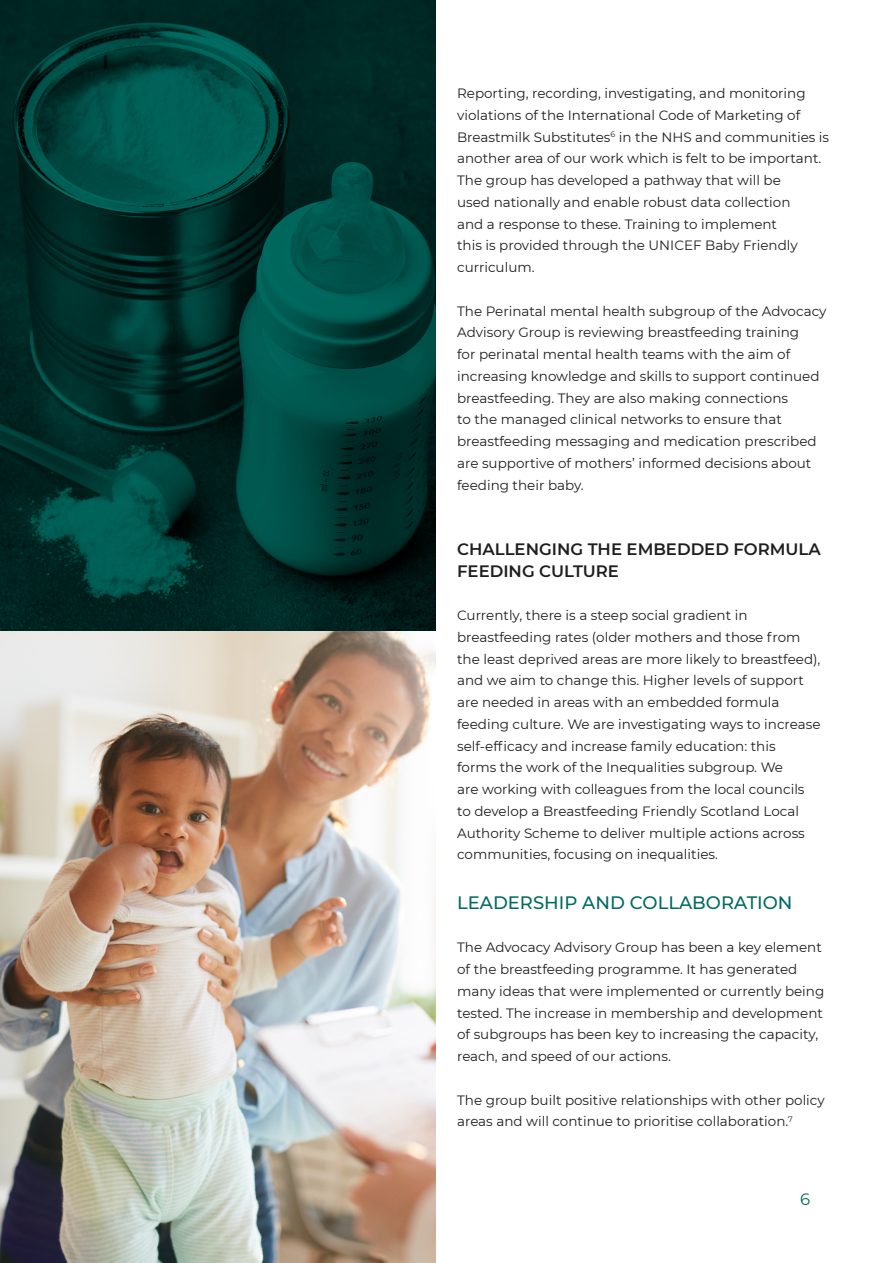
<style>
.page{position:relative;width:893px;height:1263px;background:#fff}
.page>*{position:absolute;margin:0;border:0;box-sizing:border-box;transform-origin:0 0}
.t1{font:500 18px "Montserrat";color:#006b61}
.t2{font:600 16.5px/21.8px "Montserrat";color:#1e1e1e}
.t3{font:16.5px "Montserrat";color:#006b61}
.t4{font:13.5px/21.8px "Montserrat";color:#1e1e1e}
</style>
<div class="page">
<img style="left:0;top:632px;width:436px;height:631px">
<svg style="left:0;top:0;width:436px;height:632px;background:#003631"></svg>
<p class="t4" style="left:457px;top:82px;width:374px">Reporting, recording, investigating, and monitoring violations of the International Code of Marketing of Breastmilk Substitutes<sup>6</sup> in the NHS and communities is another area of our work which is felt to be important.<br>The group has developed a pathway that will be<br>used nationally and enable robust data collection<br>and a response to these. Training to implement<br>this is provided through the UNICEF Baby Friendly curriculum.</p>
<p class="t4" style="left:457px;top:299px;width:371px">The Perinatal mental health subgroup of the Advocacy Advisory Group is reviewing breastfeeding training<br>for perinatal mental health teams with the aim of increasing knowledge and skills to support continued breastfeeding. They are also making connections<br>to the managed clinical networks to ensure that breastfeeding messaging and medication prescribed are supportive of mothers’ informed decisions about feeding their baby.</p>
<p class="t2" style="left:457px;top:537px;width:365px">CHALLENGING THE EMBEDDED FORMULA<br>FEEDING CULTURE</p>
<p class="t4" style="left:457px;top:604px;width:365px">Currently, there is a steep social gradient in breastfeeding rates (older mothers and those from the least deprived areas are more likely to breastfeed), and we aim to change this. Higher levels of support are needed in areas with an embedded formula feeding culture. We are investigating ways to increase self-efficacy and increase family education: this<br>forms the work of the Inequalities subgroup. We<br>are working with colleagues from the local councils to develop a Breastfeeding Friendly Scotland Local Authority Scheme to deliver multiple actions across communities, focusing on inequalities.</p>
<h1 class="t1" style="left:457px;top:890px;width:337px">LEADERSHIP AND COLLABORATION</h1>
<p class="t4" style="left:457px;top:936px;width:369px">The Advocacy Advisory Group has been a key element of the breastfeeding programme. It has generated many ideas that were implemented or currently being tested. The increase in membership and development of subgroups has been key to increasing the capacity, reach, and speed of our actions.</p>
<p class="t4" style="left:457px;top:1088px;width:369px">The group built positive relationships with other policy areas and will continue to prioritise collaboration.<sup>7</sup></p>
<p class="t3" style="left:800px;top:1187px;width:12px">6</p>
</div>
